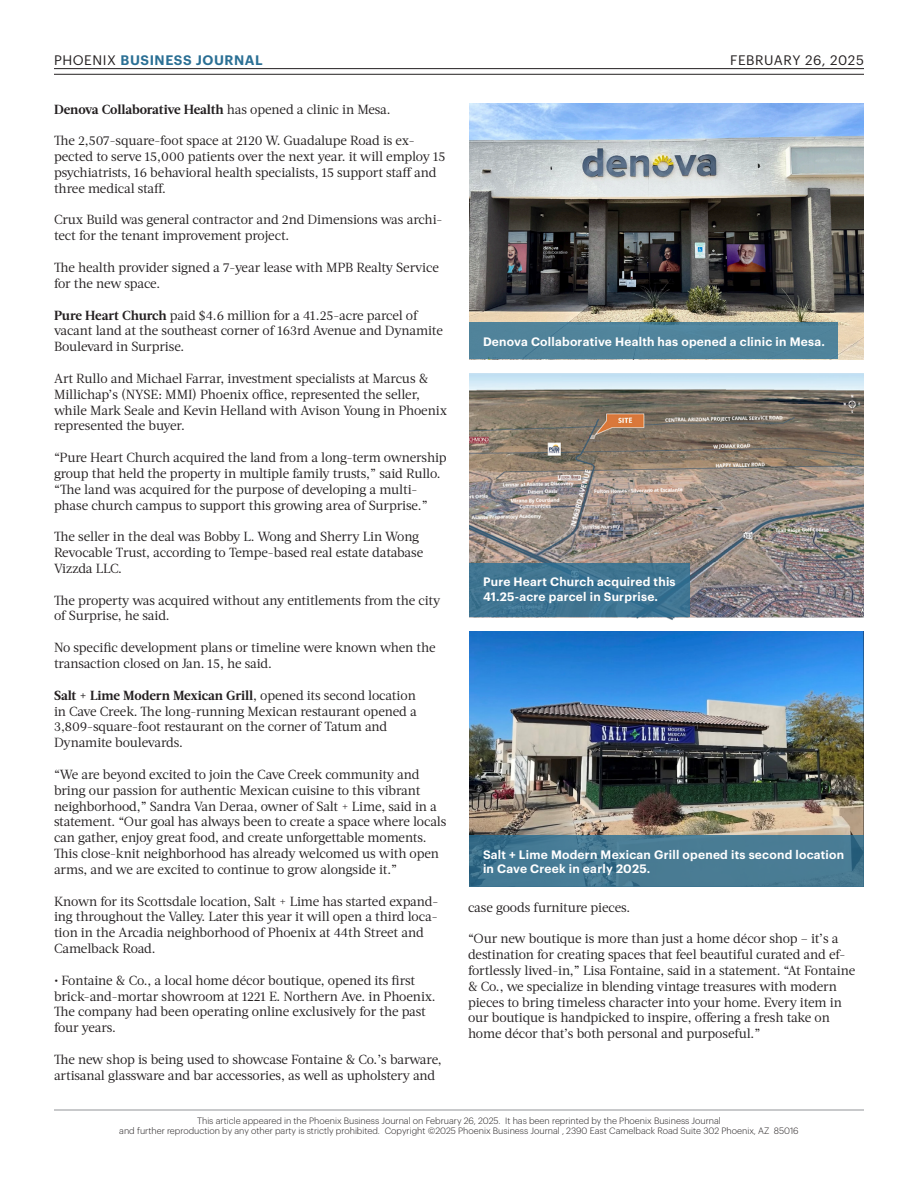
<style>
.page{position:relative;width:918px;height:1188px;background:#fff}
.page>*{position:absolute;margin:0;border:0;box-sizing:border-box;transform-origin:0 0}
.t1{font:600 13.5px "Graphik";letter-spacing:.04em;color:#2a6f94}
.t2{font:13.5px "Graphik";letter-spacing:.045em;color:#231f20}
.t3{font:13.2px/15.9px "Acta";letter-spacing:-.01em;color:#231f20}
.t4{font:700 13.2px "Acta";letter-spacing:-.01em;color:#231f20}
.t5{font:600 12px/14.4px "Graphik";letter-spacing:.02em;color:#fff}
.t6{font:300 9px "Graphik";color:#231f20}
.s1{font-weight:400;color:#231f20}
.s2{font-weight:400}
.s3{font-weight:700}
</style>
<div class="page">
<hr style="left:54px;top:1110px;width:810px;height:1px;background:#939598">
<hr style="left:54px;top:68px;width:810px;height:1px;background:#231f20">
<hr style="left:54px;top:74px;width:810px;height:1px;background:#231f20">
<img style="left:470px;top:631px;width:394px;height:205px">
<img style="left:470px;top:374px;width:394px;height:246px">
<img style="left:470px;top:104px;width:394px;height:255px">
<div style="left:470px;top:322px;width:368px;height:37px;background:#50839b"></div>
<svg style="left:470px;top:563px;width:220px;height:54px;background:#3e7491"></svg>
<svg style="left:470px;top:836px;width:394px;height:51px;background:#457892"></svg>
<p class="t1" style="left:54px;top:50px;width:210px"><span class="s1">PHOENIX</span> BUSINESS JOURNAL</p>
<p class="t4" style="left:54px;top:101px;width:338px">Denova Collaborative Health <span class="s2">has opened a clinic in Mesa.</span></p>
<p class="t3" style="left:54px;top:133px;width:393px">The 2,507-square-foot space at 2120 W. Guadalupe Road is ex&shy;pected to serve 15,000 patients over the next year. it will employ 15 psychiatrists, 16 behavioral health specialists, 15 support staff and three medical staff.</p>
<p class="t3" style="left:54px;top:212px;width:390px">Crux Build was general contractor and 2nd Dimensions was archi&shy;tect for the tenant improvement project.</p>
<p class="t3" style="left:54px;top:260px;width:386px">The health provider signed a 7-year lease with MPB Realty Service for the new space.</p>
<p class="t3" style="left:54px;top:307px;width:390px"><span class="s3">Pure Heart Church</span> paid $4.6 million for a 41.25-acre parcel of vacant land at the southeast corner of 163rd Avenue and Dynamite<br>Boulevard in Surprise.</p>
<p class="t3" style="left:54px;top:370px;width:395px">Art Rullo and Michael Farrar, investment specialists at Marcus &amp; Millichap’s (NYSE: MMI) Phoenix office, represented the seller, while Mark Seale and Kevin Helland with Avison Young in Phoenix represented the buyer.</p>
<p class="t3" style="left:54px;top:450px;width:394px">“Pure Heart Church acquired the land from a long-term ownership group that held the property in multiple family trusts,” said Rullo. “The land was acquired for the purpose of developing a multi&shy;phase church campus to support this growing area of Surprise.”</p>
<p class="t3" style="left:54px;top:529px;width:371px">The seller in the deal was Bobby L. Wong and Sherry Lin Wong<br>Revocable Trust, according to Tempe-based real estate database<br>Vizzda LLC.</p>
<p class="t3" style="left:54px;top:592px;width:388px">The property was acquired without any entitlements from the city of Surprise, he said.</p>
<p class="t3" style="left:54px;top:640px;width:383px">No specific development plans or timeline were known when the transaction closed on Jan. 15, he said.</p>
<p class="t3" style="left:54px;top:687px;width:364px"><span class="s3">Salt + Lime Modern Mexican Grill</span>, opened its second location in Cave Creek. The long-running Mexican restaurant opened a 3,809-square-foot restaurant on the corner of Tatum and Dynamite boulevards.</p>
<p class="t3" style="left:54px;top:766px;width:394px">“We are beyond excited to join the Cave Creek community and bring our passion for authentic Mexican cuisine to this vibrant neighborhood,” Sandra Van Deraa, owner of Salt + Lime, said in a statement. “Our goal has always been to create a space where locals can gather, enjoy great food, and create unforgettable moments.<br>This close-knit neighborhood has already welcomed us with open arms, and we are excited to continue to grow alongside it.”</p>
<p class="t3" style="left:54px;top:893px;width:386px">Known for its Scottsdale location, Salt + Lime has started expand&shy;ing throughout the Valley. Later this year it will open a third loca&shy;tion in the Arcadia neighborhood of Phoenix at 44th Street and Camelback Road.</p>
<p class="t3" style="left:54px;top:972px;width:383px">• Fontaine &amp; Co., a local home décor boutique, opened its first brick-and-mortar showroom at 1221 E. Northern Ave. in Phoenix.<br>The company had been operating online exclusively for the past four years.</p>
<p class="t3" style="left:54px;top:1052px;width:389px">The new shop is being used to showcase Fontaine &amp; Co.’s barware, artisanal glassware and bar accessories, as well as upholstery and</p>
<p class="t2" style="left:730px;top:50px;width:135px">FEBRUARY 26, 2025</p>
<p class="t5" style="left:483px;top:333px;width:343px">Denova Collaborative Health has opened a clinic in Mesa.</p>
<p class="t5" style="left:483px;top:574px;width:194px">Pure Heart Church acquired this<br>41.25-acre parcel in Surprise.</p>
<p class="t5" style="left:483px;top:846px;width:363px">Salt + Lime Modern Mexican Grill opened its second location in Cave Creek in early 2025.</p>
<p class="t3" style="left:468px;top:899px;width:164px">case goods furniture pieces.</p>
<p class="t3" style="left:468px;top:931px;width:389px">“Our new boutique is more than just a home décor shop – it’s a destination for creating spaces that feel beautiful curated and ef&shy;fortlessly lived-in,” Lisa Fontaine, said in a statement. “At Fontaine &amp; Co., we specialize in blending vintage treasures with modern pieces to bring timeless character into your home. Every item in our boutique is handpicked to inspire, offering a fresh take on home décor that’s both personal and purposeful.”</p>
<p class="t6" style="left:197px;top:1114px;width:525px">This article appeared in the Phoenix Business Journal on February 26, 2025. It has been reprinted by the Phoenix Business Journal</p>
<p class="t6" style="left:119px;top:1124px;width:681px">and further reproduction by any other party is strictly prohibited. Copyright ©2025 Phoenix Business Journal , 2390 East Camelback Road Suite 302 Phoenix, AZ 85016</p>
</div>
